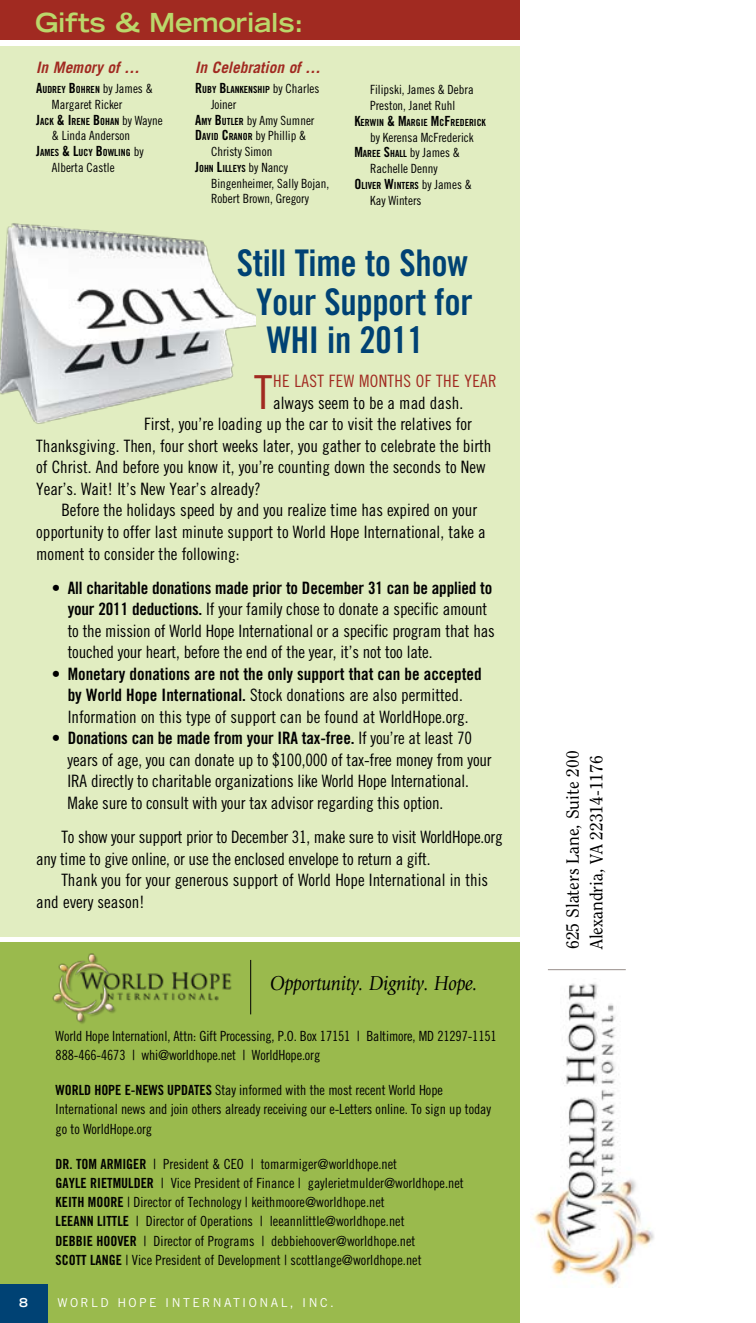
<style>
.page{position:relative;width:756px;height:1323px;background:#fff}
.page>*{position:absolute;margin:0;border:0;box-sizing:border-box;transform-origin:0 0}
.t1{font:46.9px "Trade Gothic Cond Eighteen";color:#a12a21}
.t2{font:36.75px/38.5px "Trade Gothic Bold Cond Twenty";letter-spacing:-.01em;color:#004274;text-align:center}
.t3{font:700 expanded 26.25px "Trade Gothic LH";letter-spacing:-.01em;color:#bbd86b}
.t4{font:italic 21px "Giovanni";letter-spacing:-.015em;color:#000;scale:.9 1}
.t5{font:17.5px/23.6px "Clearface";color:#000}
.t6{font:17.15px/21.5px "Trade Gothic Cond Eighteen";color:#000}
.t7{font:17.15px "Trade Gothic Bold Cond Twenty";letter-spacing:-.01em;color:#000}
.t8{font:17.15px "Trade Gothic Cond Eighteen";color:#a12a21}
.t9{font:italic 700 15.75px "Trade Gothic";color:#a12a21}
.t10{font:14px/19.2px "Trade Gothic Cond Eighteen";color:#000}
.t11{font:12.6px/15.8px "Trade Gothic Cond Eighteen";color:#000}
.t12{font:12.25px "Trade Gothic";letter-spacing:.2em;color:#fff}
.t13{font:700 expanded 12.25px "Trade Gothic LH";color:#fff}
.t14{font:9.8px "Trade Gothic Bold Cond Twenty";color:#000}
.s1{font-size:14px}
.s2{font-family:"Trade Gothic Cond Eighteen";font-size:12.6px}
.s3{font-family:"Trade Gothic Bold Cond Twenty";font-size:14px}
.s4{font-family:"Trade Gothic Bold Cond Twenty";font-size:9.8px}
.s5{font-family:"Trade Gothic Bold Cond Twenty"}
.s6{font-family:"Trade Gothic Cond Eighteen"}
</style>
<div class="page">
<div style="left:0;top:46px;width:520px;height:891px;background:#e1edc1"></div>
<div style="left:0;top:942px;width:519px;height:381px;background:#9aba4d"></div>
<img style="left:530px;top:983px;width:124px;height:305px">
<hr style="left:548px;top:969px;width:78px;height:1px;background:#988f8b">
<div style="left:0;top:1284px;width:47px;height:39px;background:#004274"></div>
<img style="left:52px;top:953px;width:180px;height:71px">
<hr style="left:250px;top:960px;width:1px;height:54px;background:#000">
<div style="left:0;top:0;width:520px;height:39px;background:#a12a21"></div>
<img style="left:0;top:223px;width:256px;height:201px">
<h3 class="t3" style="left:35px;top:5px;width:270px">Gifts &amp; Memorials:</h3>
<p class="t9" style="left:36px;top:58px;width:105px">In Memory of …</p>
<p class="t14" style="left:36px;top:84px;width:118px"><span class="s1">A</span>UDREY <span class="s1">B</span>OHREN <span class="s2">by James &amp;</span></p>
<p class="t11" style="left:52px;top:96px;width:72px">Margaret Ricker</p>
<p class="t14" style="left:36px;top:115px;width:128px"><span class="s1">J</span>ACK <span class="s1">&amp; I</span>RENE <span class="s1">B</span>OHAN <span class="s2">by Wayne</span></p>
<p class="t11" style="left:52px;top:128px;width:80px">&amp; Linda Anderson</p>
<p class="t14" style="left:36px;top:147px;width:109px"><span class="s1">J</span>AMES <span class="s1">&amp; L</span>UCY <span class="s1">B</span>OWLI NG <span class="s2">by</span></p>
<p class="t11" style="left:52px;top:159px;width:64px">Alberta Castle</p>
<p class="t9" style="left:195px;top:58px;width:127px">In Celebration of …</p>
<p class="t14" style="left:195px;top:84px;width:126px"><span class="s1">R</span>UBY <span class="s1">B</span>LANKENSHIP <span class="s2">by Charles</span></p>
<p class="t11" style="left:211px;top:96px;width:27px">Joiner</p>
<p class="t11" style="left:195px;top:112px;width:121px"><span class="s3">A</span><span class="s4">MY</span> <span class="s3">B</span><span class="s4">UTLER</span> by Amy Sumner</p>
<p class="t11" style="left:195px;top:128px;width:112px"><span class="s3">D</span><span class="s4">AVID</span> <span class="s3">C</span> <span class="s4">RANOR</span> by Phillip &amp;</p>
<p class="t11" style="left:211px;top:144px;width:63px">Christy Simon</p>
<p class="t14" style="left:195px;top:162px;width:94px"><span class="s1">J</span>OHN <span class="s1">L</span>ILLEYS <span class="s2">by Nancy</span></p>
<p class="t11" style="left:211px;top:175px;width:120px">Bingenheimer, Sally Bojan,<br>Robert Brown, Gregory</p>
<p class="t11" style="left:370px;top:82px;width:105px">Filipski, James &amp; Debra<br>Preston, Janet Ruhl</p>
<p class="t14" style="left:354px;top:117px;width:133px"><span class="s1">K</span>ERWIN <span class="s1">&amp; M</span>ARGIE <span class="s1">M</span>C<span class="s1">F</span>REDERICK</p>
<p class="t11" style="left:370px;top:129px;width:105px">by Kerensa McFrederick</p>
<p class="t14" style="left:354px;top:148px;width:107px"><span class="s1">M</span>AREE <span class="s1">S</span>HALL <span class="s2">by James &amp;</span></p>
<p class="t11" style="left:370px;top:161px;width:69px">Rachelle Denny</p>
<p class="t14" style="left:354px;top:180px;width:119px"><span class="s1">O</span> LIVER <span class="s1">W</span>INTERS <span class="s2">by James &amp;</span></p>
<p class="t11" style="left:370px;top:192px;width:53px">Kay Winters</p>
<h2 class="t2" style="left:237px;top:244px;width:237px">Still Time to Show<br>Your Support for<br>WHI in 2011</h2>
<h1 class="t1" style="left:254px;top:364px;width:20px">T</h1>
<p class="t8" style="left:273px;top:371px;width:30px">he last</p>
<p class="t8" style="left:329px;top:371px;width:10px">few</p>
<p class="t8" style="left:359px;top:371px;width:115px">months of the year</p>
<p class="t6" style="left:273px;top:392px;width:191px">always seem to be a mad dash.</p>
<p class="t6" style="left:144px;top:413px;width:329px">First, you’re loading up the car to visit the relatives for</p>
<p class="t6" style="left:36px;top:435px;width:457px">Thanksgiving. Then, four short weeks later, you gather to celebrate the birth</p>
<p class="t6" style="left:36px;top:456px;width:451px">of Christ. And before you know it, you’re counting down the seconds to New</p>
<p class="t6" style="left:36px;top:478px;width:226px">Year’s. Wait! It’s New Year’s already?</p>
<p class="t6" style="left:61px;top:499px;width:417px">Before the holidays speed by and you realize time has expired on your</p>
<p class="t6" style="left:36px;top:521px;width:451px">opportunity to offer last minute support to World Hope International, take a</p>
<p class="t6" style="left:36px;top:542px;width:205px">moment to consider the following:</p>
<p class="t7" style="left:52px;top:577px;width:442px">• All charitable donations made prior to December 31 can be applied to</p>
<p class="t6" style="left:68px;top:598px;width:429px"><span class="s5">your 2011 deductions.</span> If your family chose to donate a specific amount to the mission of World Hope International or a specific program that has touched your heart, before the end of the year, it’s not too late.</p>
<p class="t7" style="left:52px;top:663px;width:431px">• Monetary donations are not the only support that can be accepted</p>
<p class="t6" style="left:68px;top:684px;width:402px"><span class="s5">by World Hope International.</span> Stock donations are also permitted.<br>Information on this type of support can be found at WorldHope.org.</p>
<p class="t7" style="left:52px;top:728px;width:422px">• Donations can be made from your IRA tax-free. <span class="s6">If you’re at least 70</span></p>
<p class="t6" style="left:68px;top:749px;width:426px">years of age, you can donate up to $100,000 of tax-free money from your<br>IRA directly to charitable organizations like World Hope International.<br>Make sure to consult with your tax advisor regarding this option.</p>
<p class="t6" style="left:36px;top:826px;width:468px;text-indent:25px">To show your support prior to December 31, make sure to visit WorldHope.org any time to give online, or use the enclosed envelope to return a gift.</p>
<p class="t6" style="left:36px;top:869px;width:453px;text-indent:25px">Thank you for your generous support of World Hope International in this and every season!</p>
<p class="t4" style="left:270px;top:972px;width:232px">Opportunity. Dignity. Hope.</p>
<p class="t10" style="left:56px;top:1026px;width:443px">World Hope Internationl, Attn: Gift Processing, P.O. Box 17151 | Baltimore, MD 21297-1151<br>888-466-4673 | whi@worldhope.net | WorldHope.org</p>
<p class="t10" style="left:56px;top:1080px;width:437px"><span class="s5">World Hope e-NEWS UPDATES</span> Stay informed with the most recent World Hope<br>International news and join others already receiving our e-Letters online. To sign up today go to WorldHope.org</p>
<p class="t10" style="left:56px;top:1154px;width:410px"><span class="s5">Dr. Tom Armi ger</span> | President &amp; CEO | tomarmiger@worldhope.net<br><span class="s5">Gayle Rietmulder</span> | Vice President of Finance | gaylerietmulder@worldhope.net <span class="s5">Keith Moore</span> | Director of Technology | keithmoore@worldhope.net<br><span class="s5">Leeann Little</span> | Director of Operations | leeannlittle@worldhope.net<br><span class="s5">Debbie Hoover</span> | Director of Programs | debbiehoover@worldhope.net<br><span class="s5">Scott Lange</span> | Vice President of Development | scottlange@worldhope.net</p>
<p class="t13" style="left:19px;top:1294px;width:10px">8</p>
<p class="t12" style="left:57px;top:1295px;width:278px">WORLD HOPE INTERNATI ONAL, INC.</p>
<p class="t5" style="left:561px;top:949px;width:200px;rotate:-90deg">625 Slaters Lane, Suite 200<br>Alexandria, VA 22314-1176</p>
</div>
